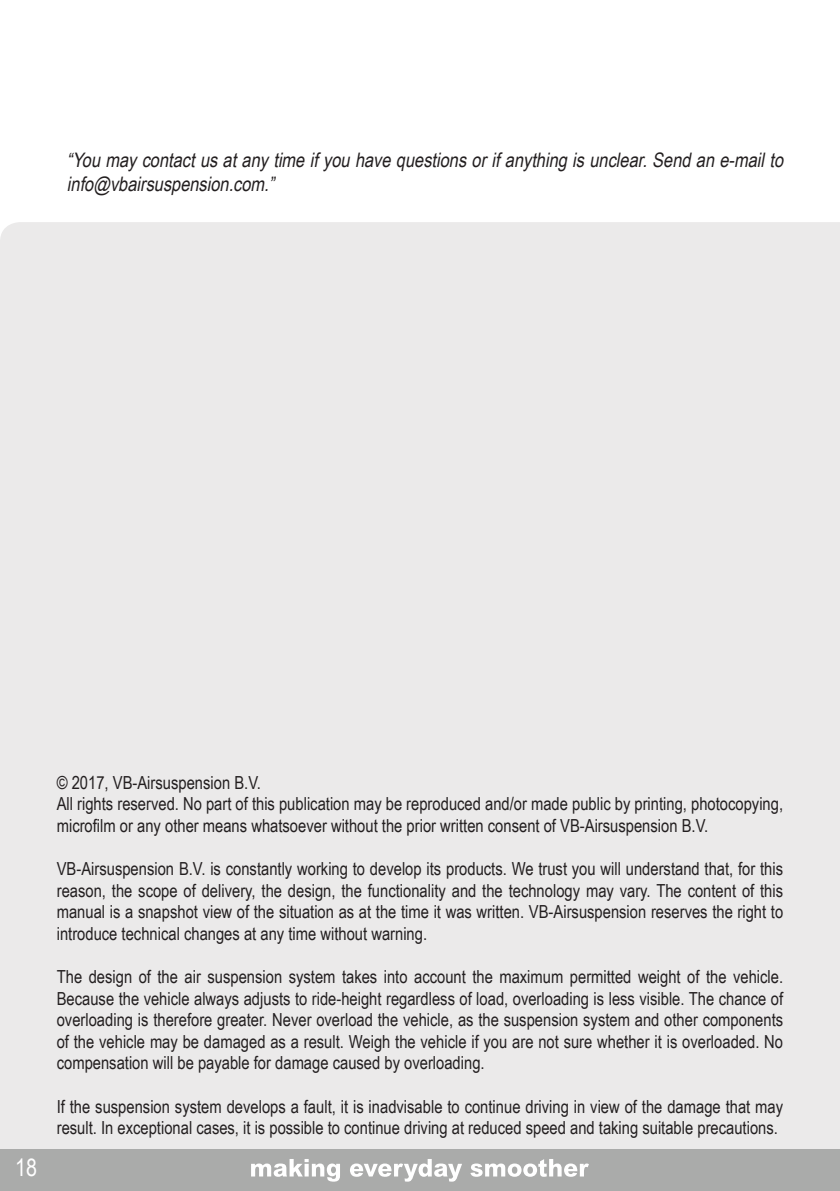
<style>
.page{position:relative;width:840px;height:1191px;background:#fff}
.page>*{position:absolute;margin:0;border:0;box-sizing:border-box;transform-origin:0 0}
.t1{font:24px "Arial Narrow";color:#fff}
.Tip{font:italic 20px/24px "Arial Narrow";color:#231f20}
.Colofon{font:18px/21.6px "Arial Narrow";color:#231f20}
</style>
<div class="page">
<div style="left:0;top:222px;width:839px;height:927px;background:#ebeaea"></div>
<div style="left:0;top:1149px;width:839px;height:42px;background:#aaabaa"></div>
<svg style="left:251px;top:1159px;width:337px;height:22px"></svg>
<p class="Tip" style="left:67px;top:147px;width:722px">“Youmaycontactusatanytimeifyouhavequestionsorifanythingisunclear.Sendane-mailto info@vbairsuspension.com.”</p>
<h1 class="t1" style="left:15px;top:1150px;width:23px">18</h1>
<p class="Colofon" style="left:57px;top:770px;width:205px">© 2017, VB-Airsuspension B.V.</p>
<p class="Colofon" style="left:57px;top:792px;width:727px">All rights reserved. No part of this publication may be reproduced and/or made public by printing, photocopying, microfilm or any other means whatsoever without the prior written consent of VB-Airsuspension B.V.</p>
<p class="Colofon" style="left:57px;top:857px;width:727px;text-align:justify">VB-Airsuspension B.V. is constantly working to develop its products. We trust you will understand that, for this reason, the scope of delivery, the design, the functionality and the technology may vary. The content of this manual is a snapshot view of the situation as at the time it was written. VB-Airsuspension reserves the right to introduce technical changes at any time without warning.</p>
<p class="Colofon" style="left:57px;top:965px;width:727px;text-align:justify">The design of the air suspension system takes into account the maximum permitted weight of the vehicle.<br>Because the vehicle always adjusts to ride-height regardless of load, overloading is less visible. The chance of overloading is therefore greater. Never overload the vehicle, as the suspension system and other components of the vehicle may be damaged as a result. Weigh the vehicle if you are not sure whether it is overloaded. No compensation will be payable for damage caused by overloading.</p>
<p class="Colofon" style="left:57px;top:1094px;width:727px">If the suspension system develops a fault, it is inadvisable to continue driving in view of the damage that may result. In exceptional cases, it is possible to continue driving at reduced speed and taking suitable precautions.</p>
</div>
